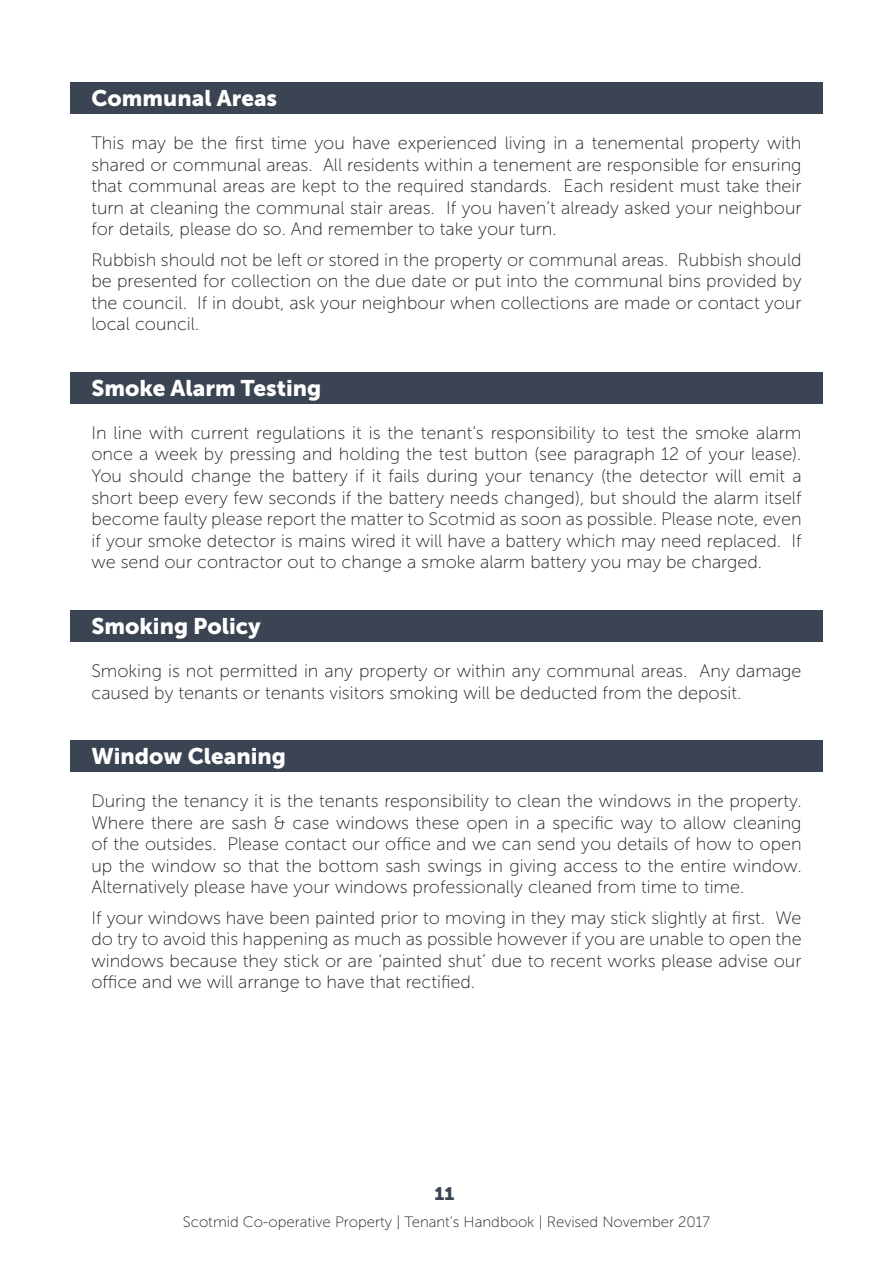
<style>
.page{position:relative;width:893px;height:1263px;background:#fff}
.page>*{position:absolute;margin:0;border:0;box-sizing:border-box;transform-origin:0 0}
.t1{font:22.5px "Museo Sans 900";color:#fff}
.t2{font:18px/21.6px "Museo Sans 100";color:#231f20;text-align:justify}
.t3{font:18px "Museo Sans 900";color:#3a4452}
.t4{font:15px "Museo Sans 100";color:#231f20}
</style>
<div class="page">
<div style="left:70px;top:83px;width:753px;height:31px;background:#3a4452"></div>
<div style="left:70px;top:373px;width:753px;height:31px;background:#3a4452"></div>
<div style="left:70px;top:611px;width:753px;height:31px;background:#3a4452"></div>
<div style="left:70px;top:741px;width:753px;height:31px;background:#3a4452"></div>
<p class="t1" style="left:91px;top:86px;width:187px">Communal Areas</p>
<p class="t2" style="left:91px;top:132px;width:712px">This may be the first time you have experienced living in a tenemental property with shared or communal areas. All residents within a tenement are responsible for ensuring that communal areas are kept to the required standards. Each resident must take their turn at cleaning the communal stair areas. If you haven’t already asked your neighbour for details, please do so. And remember to take your turn.</p>
<p class="t2" style="left:91px;top:249px;width:712px">Rubbish should not be left or stored in the property or communal areas. Rubbish should be presented for collection on the due date or put into the communal bins provided by the council. If in doubt, ask your neighbour when collections are made or contact your local council.</p>
<p class="t1" style="left:91px;top:375px;width:231px">Smoke Alarm Testing</p>
<p class="t2" style="left:91px;top:422px;width:712px">In line with current regulations it is the tenant’s responsibility to test the smoke alarm once a week by pressing and holding the test button (see paragraph 12 of your lease).<br>You should change the battery if it fails during your tenancy (the detector will emit a short beep every few seconds if the battery needs changed), but should the alarm itself become faulty please report the matter to Scotmid as soon as possible. Please note, even if your smoke detector is mains wired it will have a battery which may need replaced. If we send our contractor out to change a smoke alarm battery you may be charged.</p>
<p class="t1" style="left:91px;top:613px;width:171px">Smoking Policy</p>
<p class="t2" style="left:91px;top:660px;width:712px">Smoking is not permitted in any property or within any communal areas. Any damage caused by tenants or tenants visitors smoking will be deducted from the deposit.</p>
<p class="t1" style="left:91px;top:743px;width:196px">Window Cleaning</p>
<p class="t2" style="left:91px;top:790px;width:712px">During the tenancy it is the tenants responsibility to clean the windows in the property.<br>Where there are sash &amp; case windows these open in a specific way to allow cleaning of the outsides. Please contact our office and we can send you details of how to open up the window so that the bottom sash swings in giving access to the entire window.<br>Alternatively please have your windows professionally cleaned from time to time.</p>
<p class="t2" style="left:91px;top:907px;width:712px">If your windows have been painted prior to moving in they may stick slightly at first. We do try to avoid this happening as much as possible however if you are unable to open the windows because they stick or are ‘painted shut’ due to recent works please advise our office and we will arrange to have that rectified.</p>
<p class="t3" style="left:434px;top:1183px;width:21px">11</p>
<p class="t4" style="left:183px;top:1214px;width:529px">Scotmid Co-operative Property | Tenant’s Handbook | Revised November 2017</p>
</div>
